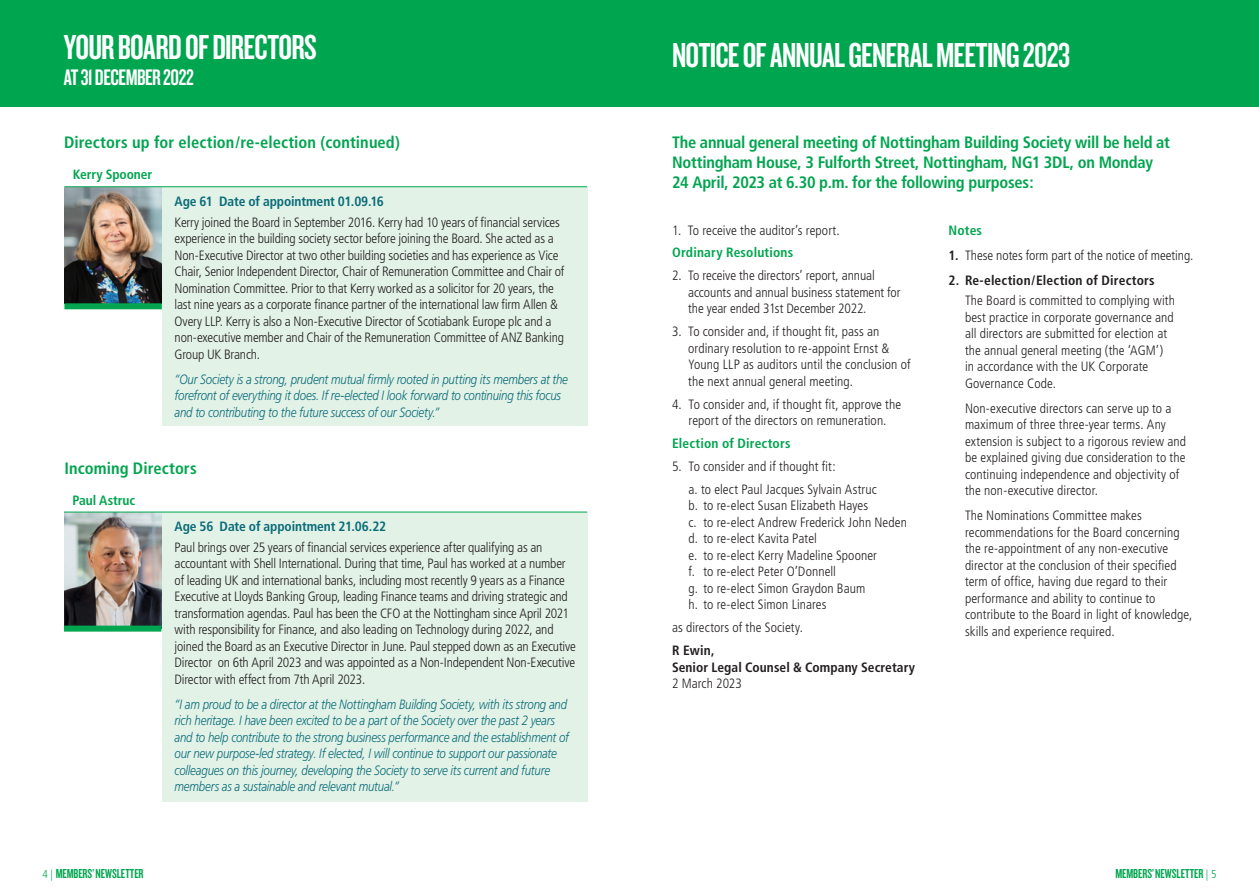
<style>
.page{position:relative;width:1259px;height:893px;background:#fff}
.page>*{position:absolute;margin:0;border:0;box-sizing:border-box;transform-origin:0 0}
.NBS_Main_Heading{font:36px "Knockout 48 Featherweight";letter-spacing:-.02em;color:#fff}
.NBS_Main_Heading-2{font:23.4px "Knockout 48 Featherweight";letter-spacing:-.02em;color:#fff}
.Sub_Head_NEW{font:700 condensed 16.5px/19.8px "Frutiger";letter-spacing:-.015em;color:#00a54f}
.Sub_Head_NEW-2{font:700 condensed 16.5px "Frutiger";letter-spacing:.005em;color:#00a54f}
.NBS_Body_Copy{font:300 condensed 13.5px/16.5px "Frutiger";color:#231f20}
.NBS_Body_Copy-2{font:italic 300 13.5px/16.5px "Frutiger";letter-spacing:-.02em;color:#096b78;scale:.85 1}
.NBS_Body_Copy-3{font:700 condensed 13.5px/16.5px "Frutiger";letter-spacing:.005em;color:#231f20}
.NBS_Body_Copy-4{font:700 condensed 13.5px "Frutiger";letter-spacing:-.005em;color:#096b78}
.Sub_sub_head{font:700 condensed 13.5px "Frutiger";letter-spacing:.01em;color:#00a54f}
.t1{font:13.5px "Knockout 48 Featherweight";letter-spacing:-.005em;color:#00a54f}
.NBS_Body_Copy-5{font:700 condensed 13.5px "Frutiger";letter-spacing:-.005em;color:#00a54f}
.s1{font-weight:700}
.s2{font-family:"Frutiger";font-weight:300;font-stretch:condensed;font-size:11.25px}
</style>
<div class="page">
<div style="left:0;top:0;width:629px;height:106px;background:#00a54f"></div>
<div style="left:629px;top:0;width:630px;height:106px;background:#00a54f"></div>
<div style="left:162px;top:187px;width:425px;height:238px;background:#e3f2e7"></div>
<img style="left:64px;top:187px;width:98px;height:116px">
<div style="left:64px;top:303px;width:98px;height:6px;background:#00a54f"></div>
<hr style="left:64px;top:186px;width:523px;height:1px;background:#00a54f">
<div style="left:162px;top:512px;width:425px;height:290px;background:#e3f2e7"></div>
<img style="left:64px;top:513px;width:98px;height:116px">
<div style="left:64px;top:626px;width:97px;height:6px;background:#00a54f"></div>
<hr style="left:64px;top:512px;width:523px;height:1px;background:#00a54f">
<p class="NBS_Main_Heading" style="left:64px;top:25px;width:255px">YOUR BOARD OF DIRECTORS</p>
<p class="NBS_Main_Heading-2" style="left:64px;top:63px;width:132px">AT 31 DECEMBER 2022</p>
<p class="Sub_Head_NEW-2" style="left:64px;top:133px;width:338px">Directors up for election/re-election (continued)</p>
<p class="NBS_Body_Copy-5" style="left:73px;top:167px;width:81px">Kerry Spooner</p>
<p class="NBS_Body_Copy-4" style="left:175px;top:193px;width:211px">Age 61 Date of appointment 01.09.16</p>
<p class="NBS_Body_Copy" style="left:175px;top:214px;width:391px">Kerry joined the Board in September 2016. Kerry had 10 years of financial services experience in the building society sector before joining the Board. She acted as a Non-Executive Director at two other building societies and has experience as Vice Chair, Senior Independent Director, Chair of Remuneration Committee and Chair of Nomination Committee. Prior to that Kerry worked as a solicitor for 20 years, the last nine years as a corporate finance partner of the international law firm Allen &amp; Overy LLP. Kerry is also a Non-Executive Director of Scotiabank Europe plc and a non-executive member and Chair of the Remuneration Committee of ANZ Banking Group UK Branch.</p>
<p class="NBS_Body_Copy-2" style="left:175px;top:371px;width:464px">“Our Society is a strong, prudent mutual firmly rooted in putting its members at the forefront of everything it does. If re-elected I look forward to continuing this focus and to contributing to the future success of our Society.”</p>
<p class="Sub_Head_NEW-2" style="left:64px;top:458px;width:134px">Incoming Directors</p>
<p class="NBS_Body_Copy-5" style="left:72px;top:492px;width:64px">Paul Astruc</p>
<p class="NBS_Body_Copy-4" style="left:175px;top:518px;width:213px">Age 56 Date of appointment 21.06.22</p>
<p class="NBS_Body_Copy" style="left:175px;top:539px;width:403px">Paul brings over 25 years of financial services experience after qualifying as an accountant with Shell International. During that time, Paul has worked at a number of leading UK and international banks, including most recently 9 years as a Finance Executive at Lloyds Banking Group, leading Finance teams and driving strategic and transformation agendas. Paul has been the CFO at the Nottingham since April 2021 with responsibility for Finance, and also leading on Technology during 2022, and joined the Board as an Executive Director in June. Paul stepped down as an Executive Director on 6th April 2023 and was appointed as a Non-Independent Non-Executive Director with effect from 7th April 2023.</p>
<p class="NBS_Body_Copy-2" style="left:175px;top:696px;width:465px">“I am proud to be a director at the Nottingham Building Society, with its strong and rich heritage. I have been excited to be a part of the Society over the past 2 years and to help contribute to the strong business performance and the establishment of our new purpose-led strategy. If elected, I will continue to support our passionate colleagues on this journey, developing the Society to serve its current and future members as a sustainable and relevant mutual.”</p>
<p class="NBS_Main_Heading" style="left:672px;top:33px;width:399px">NOTICE OF ANNUAL GENERAL MEETING 2023</p>
<p class="Sub_Head_NEW" style="left:672px;top:133px;width:499px">The annual general meeting of Nottingham Building Society will be held at<br>Nottingham House, 3 Fulforth Street, Nottingham, NG1 3DL, on Monday<br>24 April, 2023 at 6.30 p.m. for the following purposes:</p>
<p class="NBS_Body_Copy" style="left:672px;top:222px;width:169px">1. To receive the auditor’s report.</p>
<p class="Sub_sub_head" style="left:672px;top:245px;width:123px">Ordinary Resolutions</p>
<p class="NBS_Body_Copy" style="left:688px;top:268px;width:214px;text-indent:-16px">2. To receive the directors’ report, annual accounts and annual business statement for the year ended 31st December 2022.</p>
<p class="NBS_Body_Copy" style="left:688px;top:323px;width:224px;text-indent:-16px">3. To consider and, if thought fit, pass an ordinary resolution to re-appoint Ernst &amp; Young LLP as auditors until the conclusion of the next annual general meeting.</p>
<p class="NBS_Body_Copy" style="left:672px;top:396px;width:231px;text-align:center">4. To consider and, if thought fit, approve the report of the directors on remuneration.</p>
<p class="Sub_sub_head" style="left:672px;top:435px;width:120px">Election of Directors</p>
<p class="NBS_Body_Copy" style="left:672px;top:458px;width:165px">5. To consider and if thought fit:</p>
<p class="NBS_Body_Copy" style="left:688px;top:481px;width:190px">a. to elect Paul Jacques Sylvain Astruc</p>
<p class="NBS_Body_Copy" style="left:688px;top:497px;width:181px">b. to re-elect Susan Elizabeth Hayes</p>
<p class="NBS_Body_Copy" style="left:688px;top:514px;width:220px">c. to re-elect Andrew Frederick John Neden</p>
<p class="NBS_Body_Copy" style="left:688px;top:530px;width:130px">d. to re-elect Kavita Patel</p>
<p class="NBS_Body_Copy" style="left:688px;top:547px;width:190px">e. to re-elect Kerry Madeline Spooner</p>
<p class="NBS_Body_Copy" style="left:688px;top:563px;width:149px">f. to re-elect Peter O’Donnell</p>
<p class="NBS_Body_Copy" style="left:688px;top:580px;width:178px">g. to re-elect Simon Graydon Baum</p>
<p class="NBS_Body_Copy" style="left:688px;top:596px;width:140px">h. to re-elect Simon Linares</p>
<p class="NBS_Body_Copy" style="left:672px;top:619px;width:132px">as directors of the Society.</p>
<p class="NBS_Body_Copy-3" style="left:672px;top:642px;width:245px">R Ewin,<br>Senior Legal Counsel &amp; Company Secretary</p>
<p class="NBS_Body_Copy" style="left:672px;top:675px;width:71px">2 March 2023</p>
<p class="Sub_sub_head" style="left:948px;top:222px;width:35px">Notes</p>
<p class="NBS_Body_Copy" style="left:948px;top:247px;width:246px"><span class="s1">1.</span> These notes form part of the notice of meeting.</p>
<p class="NBS_Body_Copy-3" style="left:948px;top:272px;width:208px">2. Re-election/Election of Directors</p>
<p class="NBS_Body_Copy" style="left:965px;top:293px;width:211px">The Board is committed to complying with best practice in corporate governance and all directors are submitted for election at the annual general meeting (the ‘AGM’) in accordance with the UK Corporate Governance Code.</p>
<p class="NBS_Body_Copy" style="left:965px;top:400px;width:222px">Non-executive directors can serve up to a maximum of three three-year terms. Any extension is subject to a rigorous review and be explained giving due consideration to the continuing independence and objectivity of the non-executive director.</p>
<p class="NBS_Body_Copy" style="left:965px;top:508px;width:229px">The Nominations Committee makes recommendations for the Board concerning the re-appointment of any non-executive director at the conclusion of their specified term of office, having due regard to their performance and ability to continue to contribute to the Board in light of knowledge, skills and experience required.</p>
<p class="t1" style="left:43px;top:865px;width:103px"><span class="s2">4 |</span> MEMBERS’ NEWSLETTER</p>
<p class="t1" style="left:1115px;top:865px;width:102px">MEMBERS’ NEWSLETTER <span class="s2">| 5</span></p>
</div>
